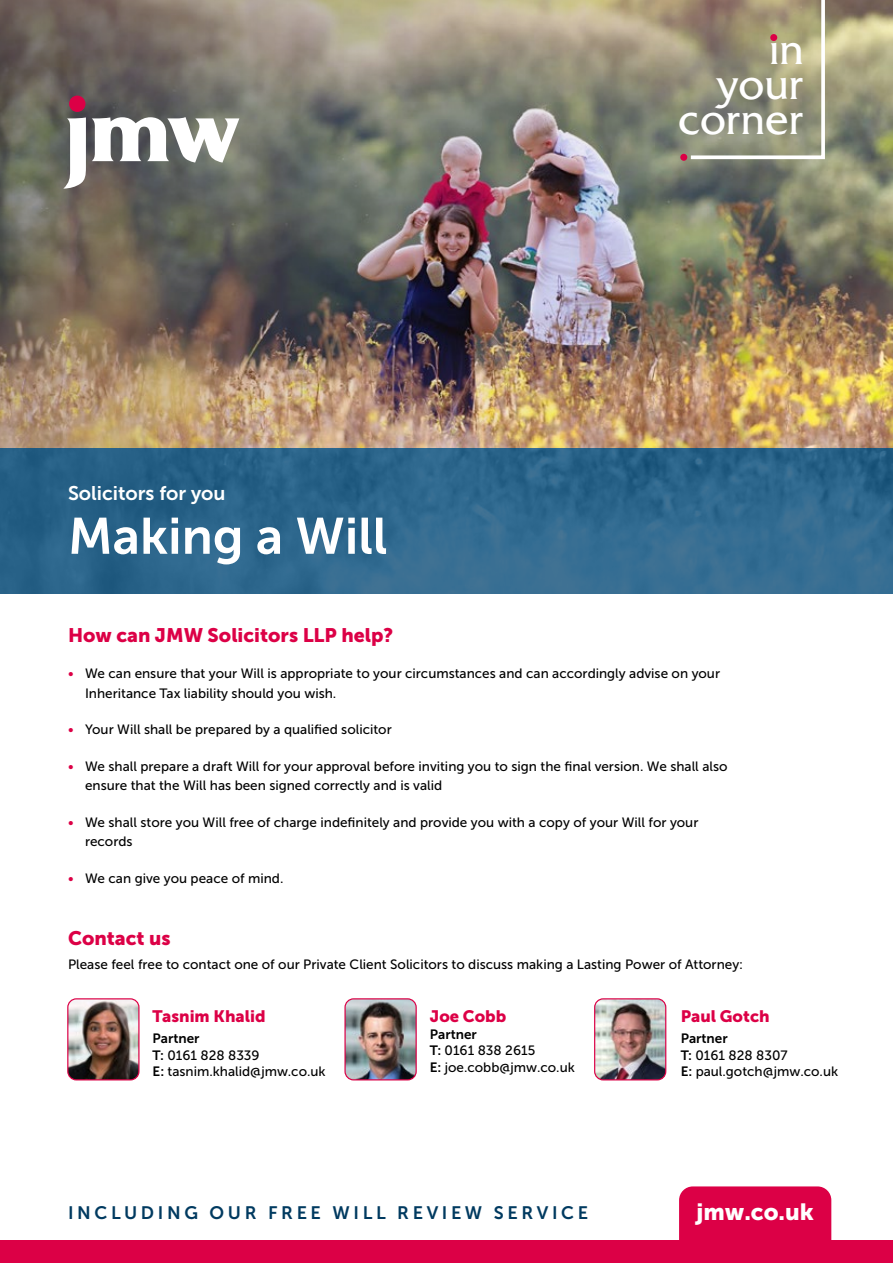
<style>
.page{position:relative;width:893px;height:1263px;background:#fff}
.page>*{position:absolute;margin:0;border:0;box-sizing:border-box;transform-origin:0 0}
.t1{font:50.85px "Museo Sans 700";color:#fff}
.t2{font:43.65px/34.8px "Friz Quadrata IT Cby BT";color:#fff;text-align:right}
.t3{font:23.25px "Museo Sans 900";color:#fff}
.t4{font:19.65px "Museo Sans 700";color:#fff}
.t5{font:19.5px "Museo Sans 900";color:#dc0046}
.t6{font:18px "Museo Sans 700";letter-spacing:.2em;color:#003a60}
.t7{font:16.5px "Museo Sans 900";color:#dc0046}
.t8{font:13.5px/19.5px "Museo Sans 500";color:#000}
.t9{font:13.5px "Museo Sans 700";color:#000}
.s1{color:#dc0046}
.s2{font-family:"Museo Sans 700"}
</style>
<div class="page">
<img style="left:0;top:0;width:893px;height:448px">
<div style="left:679px;top:1186px;width:152px;height:55px;background:#dc0046"></div>
<div style="left:0;top:1241px;width:893px;height:22px;background:#dc0046"></div>
<svg style="left:687px;top:0;width:140px;height:161px;background:#9c977f"></svg>
<div style="left:770px;top:34px;width:7px;height:7px;background:#dc0046;border-radius:50%"></div>
<div style="left:680px;top:154px;width:7px;height:7px;background:#dc0046;border-radius:50%"></div>
<svg style="left:63px;top:117px;width:23px;height:72px"></svg>
<div style="left:69px;top:96px;width:16px;height:16px;background:#dc0046;border-radius:50%"></div>
<svg style="left:92px;top:117px;width:147px;height:46px"></svg>
<svg style="left:0;top:448px;width:893px;height:145px;background:#2d668b"></svg>
<img style="left:595px;top:999px;width:71px;height:81px">
<div style="left:594px;top:998px;width:72px;height:82px;border:1px solid #dc0046;border-radius:9px"></div>
<img style="left:68px;top:1000px;width:71px;height:80px">
<div style="left:67px;top:998px;width:73px;height:82px;border:1px solid #dc0046;border-radius:9px"></div>
<img style="left:345px;top:1000px;width:71px;height:80px">
<div style="left:344px;top:998px;width:73px;height:82px;border:1px solid #dc0046;border-radius:9px"></div>
<h3 class="t4" style="left:68px;top:482px;width:159px">Solicitors for you</h3>
<h1 class="t1" style="left:68px;top:508px;width:321px">Making a Will</h1>
<h2 class="t2" style="left:678px;top:31px;width:127px">in your corner</h2>
<h3 class="t5" style="left:68px;top:624px;width:327px">How can JMW Solicitors LLP help?</h3>
<p class="t8" style="left:85px;top:664px;width:637px;text-indent:-17px"><span class="s1">•</span> We can ensure that your Will is appropriate to your circumstances and can accordingly advise on your<br>Inheritance Tax liability should you wish.</p>
<p class="t8" style="left:68px;top:720px;width:325px"><span class="s1">•</span> Your Will shall be prepared by a qualified solicitor</p>
<p class="t8" style="left:85px;top:756px;width:644px;text-indent:-17px"><span class="s1">•</span> We shall prepare a draft Will for your approval before inviting you to sign the final version. We shall also ensure that the Will has been signed correctly and is valid</p>
<p class="t8" style="left:85px;top:812px;width:615px;text-indent:-17px"><span class="s1">•</span> We shall store you Will free of charge indefinitely and provide you with a copy of your Will for your records</p>
<p class="t8" style="left:68px;top:868px;width:217px"><span class="s1">•</span> We can give you peace of mind.</p>
<h3 class="t5" style="left:68px;top:927px;width:104px">Contact us</h3>
<p class="t8" style="left:68px;top:955px;width:677px">Please feel free to contact one of our Private Client Solicitors to discuss making a Lasting Power of Attorney:</p>
<p class="t7" style="left:681px;top:1007px;width:90px">Paul Gotch</p>
<p class="t9" style="left:681px;top:1031px;width:48px">Partner</p>
<p class="t8" style="left:681px;top:1047px;width:159px;line-height:16.5px"><span class="s2">T:</span> 0161 828 8307<br><span class="s2">E:</span> paul.gotch@jmw.co.uk</p>
<p class="t7" style="left:430px;top:1007px;width:78px">Joe Cobb</p>
<p class="t9" style="left:430px;top:1027px;width:48px">Partner</p>
<p class="t8" style="left:430px;top:1042px;width:147px;line-height:16.5px"><span class="s2">T:</span> 0161 838 2615<br><span class="s2">E:</span> joe.cobb@jmw.co.uk</p>
<p class="t7" style="left:153px;top:1007px;width:114px">Tasnim Khalid</p>
<p class="t9" style="left:153px;top:1031px;width:48px">Partner</p>
<p class="t8" style="left:153px;top:1047px;width:175px;line-height:16.5px"><span class="s2">T:</span> 0161 828 8339<br><span class="s2">E:</span> tasnim.khalid@jmw.co.uk</p>
<h3 class="t6" style="left:68px;top:1203px;width:521px">INCLUDING OUR FREE WILL REVIEW SERVICE</h3>
<h3 class="t3" style="left:697px;top:1198px;width:119px">jmw.co.uk</h3>
</div>
